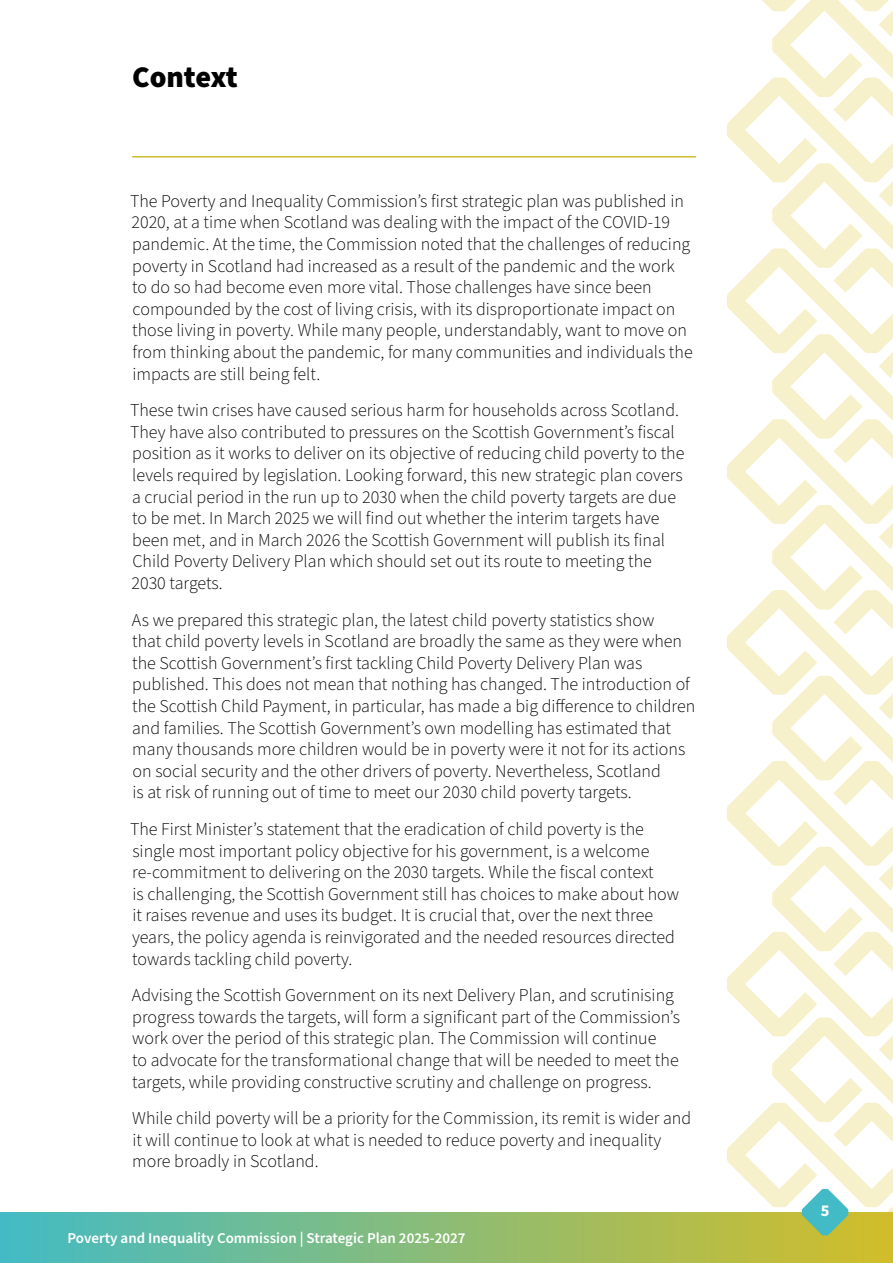
<style>
.page{position:relative;width:893px;height:1263px;background:#fff}
.page>*{position:absolute;margin:0;border:0;box-sizing:border-box;transform-origin:0 0}
.H1_Title_SSP_Black_20_24{font:900 30px "Source Sans Pro";letter-spacing:-.01em;color:#000}
.P_-_Body_SSP_Light_12_14_4{font:300 18px/21.6px "Source Sans Pro";color:#000}
.t1{font:700 16.5px "Source Sans Pro";color:#fff}
.t2{font:600 15px "Source Sans Pro";color:#fff}
</style>
<div class="page">
<svg style="left:0;top:1236px;width:727px;height:27px;background:#7ebb83"></svg>
<svg style="left:0;top:1213px;width:727px;height:23px;background:#7ebb83"></svg>
<svg style="left:727px;top:0;width:166px;height:1263px"></svg>
<hr style="left:132px;top:156px;width:564px;height:2px;background:#cfbd2d">
<h1 class="H1_Title_SSP_Black_20_24" style="left:132px;top:56px;width:107px">Context</h1>
<p class="P_-_Body_SSP_Light_12_14_4" style="left:130px;top:190px;width:564px">The Poverty and Inequality Commission’s first strategic plan was published in 2020, at a time when Scotland was dealing with the impact of the COVID-19 pandemic. At the time, the Commission noted that the challenges of reducing poverty in Scotland had increased as a result of the pandemic and the work<br>to do so had become even more vital. Those challenges have since been compounded by the cost of living crisis, with its disproportionate impact on those living in poverty. While many people, understandably, want to move on from thinking about the pandemic, for many communities and individuals the impacts are still being felt.</p>
<p class="P_-_Body_SSP_Light_12_14_4" style="left:130px;top:400px;width:556px">These twin crises have caused serious harm for households across Scotland.<br>They have also contributed to pressures on the Scottish Government’s fiscal position as it works to deliver on its objective of reducing child poverty to the levels required by legislation. Looking forward, this new strategic plan covers a crucial period in the run up to 2030 when the child poverty targets are due to be met. In March 2025 we will find out whether the interim targets have been met, and in March 2026 the Scottish Government will publish its final Child Poverty Delivery Plan which should set out its route to meeting the 2030 targets.</p>
<p class="P_-_Body_SSP_Light_12_14_4" style="left:132px;top:609px;width:565px">As we prepared this strategic plan, the latest child poverty statistics show<br>that child poverty levels in Scotland are broadly the same as they were when the Scottish Government’s first tackling Child Poverty Delivery Plan was published. This does not mean that nothing has changed. The introduction of the Scottish Child Payment, in particular, has made a big difference to children and families. The Scottish Government’s own modelling has estimated that many thousands more children would be in poverty were it not for its actions on social security and the other drivers of poverty. Nevertheless, Scotland<br>is at risk of running out of time to meet our 2030 child poverty targets.</p>
<p class="P_-_Body_SSP_Light_12_14_4" style="left:130px;top:819px;width:551px">The First Minister’s statement that the eradication of child poverty is the single most important policy objective for his government, is a welcome re-commitment to delivering on the 2030 targets. While the fiscal context<br>is challenging, the Scottish Government still has choices to make about how it raises revenue and uses its budget. It is crucial that, over the next three years, the policy agenda is reinvigorated and the needed resources directed towards tackling child poverty.</p>
<p class="P_-_Body_SSP_Light_12_14_4" style="left:132px;top:985px;width:550px">Advising the Scottish Government on its next Delivery Plan, and scrutinising progress towards the targets, will form a significant part of the Commission’s work over the period of this strategic plan. The Commission will continue<br>to advocate for the transformational change that will be needed to meet the targets, while providing constructive scrutiny and challenge on progress.</p>
<p class="P_-_Body_SSP_Light_12_14_4" style="left:132px;top:1108px;width:560px">While child poverty will be a priority for the Commission, its remit is wider and it will continue to look at what is needed to reduce poverty and inequality more broadly in Scotland.</p>
<p class="t2" style="left:68px;top:1228px;width:399px">Poverty and Inequality Commission | Strategic Plan 2025-2027</p>
<p class="t1" style="left:821px;top:1199px;width:10px">5</p>
</div>
